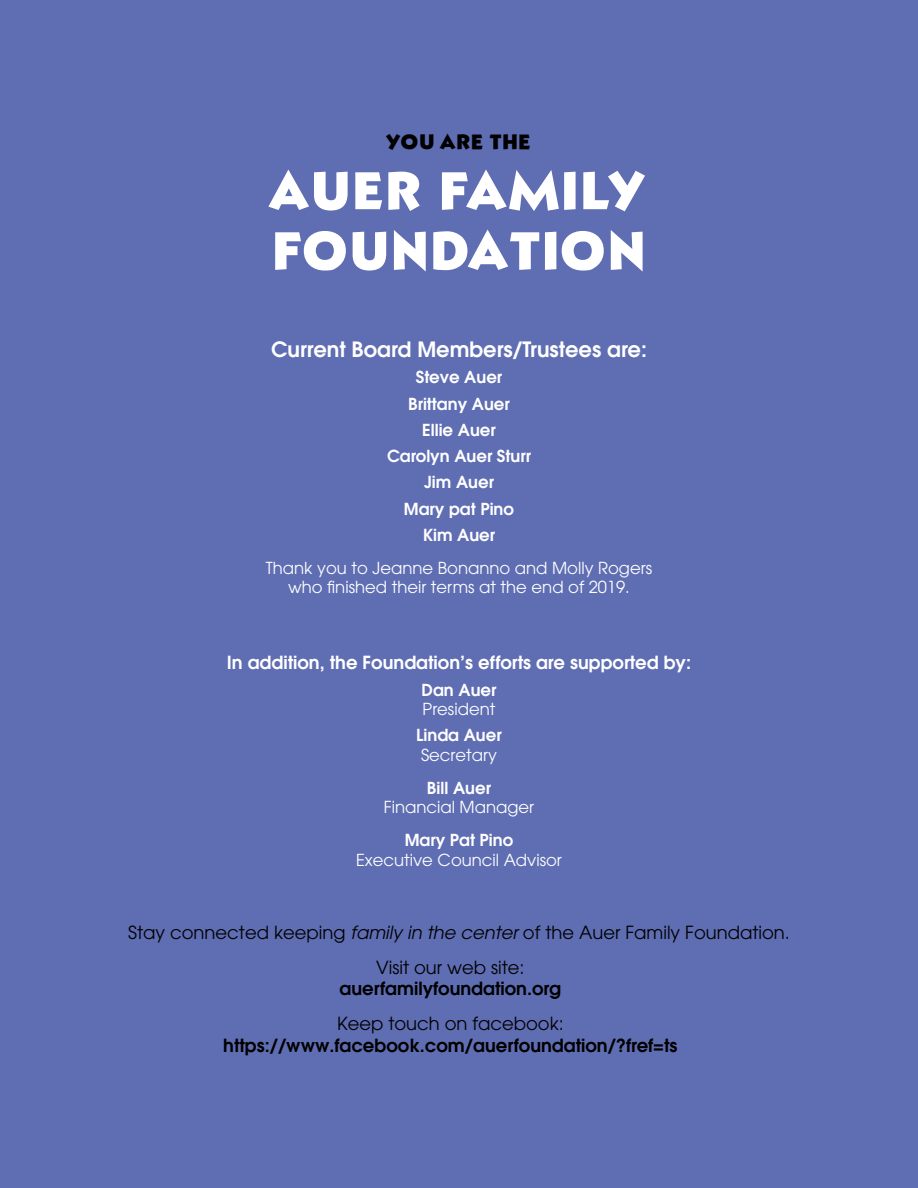
<style>
.page{position:relative;width:918px;height:1188px;background:#5f6db3}
.page>*{position:absolute;margin:0;border:0;box-sizing:border-box;transform-origin:0 0}
.t1{font:700 54px/60px "Bully";color:#fff}
.t2{font:600 21px "Avant Garde";color:#fff}
.t3{font:700 21px "Bully";color:#000}
.t4{font:18px/34.5px "Avant Garde";color:#000}
.t5{font:600 18px "Avant Garde";color:#000}
.t6{font:600 18px "Avant Garde";color:#fff}
.t7{font:16.5px/19.5px "Avant Garde";color:#fff;text-align:center}
.t8{font:600 16.5px/26.2px "Avant Garde";color:#fff;text-align:center}
.s1{font-style:italic}
</style>
<div class="page">
<p class="t3" style="left:387px;top:129px;width:146px">YOU ARE THE</p>
<h1 class="t1" style="left:272px;top:161px;width:376px">AUER FAMILY<br>FOUNDATION</h1>
<p class="t2" style="left:271px;top:336px;width:377px">Current Board Members/Trustees are:</p>
<p class="t8" style="left:387px;top:364px;width:145px">Steve Auer<br>Brittany Auer<br>Ellie Auer<br>Carolyn Auer Sturr<br>Jim Auer<br>Mary pat Pino<br>Kim Auer</p>
<p class="t7" style="left:266px;top:558px;width:388px">Thank you to Jeanne Bonanno and Molly Rogers who finished their terms at the end of 2019.</p>
<p class="t6" style="left:227px;top:651px;width:466px">In addition, the Foundation’s efforts are supported by:</p>
<p class="t8" style="left:422px;top:676px;width:76px">Dan Auer</p>
<p class="t7" style="left:423px;top:699px;width:74px">President</p>
<p class="t8" style="left:416px;top:722px;width:87px">Linda Auer</p>
<p class="t7" style="left:421px;top:745px;width:77px">Secretary</p>
<p class="t8" style="left:427px;top:774px;width:66px">Bill Auer</p>
<p class="t7" style="left:384px;top:798px;width:152px">Financial Manager</p>
<p class="t8" style="left:405px;top:827px;width:110px">Mary Pat Pino</p>
<p class="t7" style="left:356px;top:850px;width:207px">Executive Council Advisor</p>
<p class="t4" style="left:376px;top:915px;width:415px;text-indent:-248px">Stay connected keeping <span class="s1">family in the center</span> of the Auer Family Foundation.<br>Visit our web site:</p>
<p class="t5" style="left:340px;top:977px;width:223px">auerfamilyfoundation.org</p>
<p class="t4" style="left:337px;top:1006px;width:228px">Keep touch on facebook:</p>
<p class="t5" style="left:223px;top:1034px;width:456px">https://www.facebook.com/auerfoundation/?fref=ts</p>
</div>
